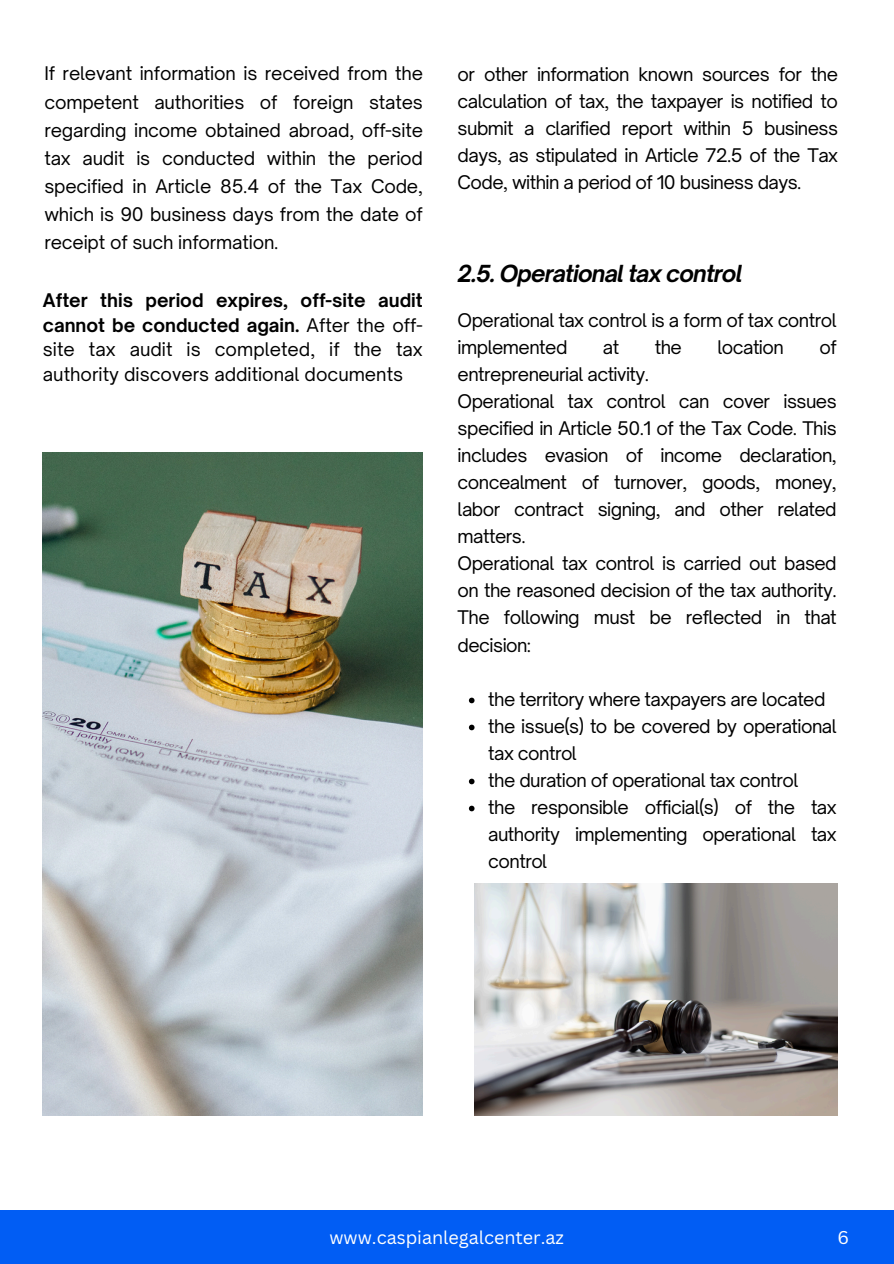
<style>
.page{position:relative;width:894px;height:1264px;background:#fff}
.page>*{position:absolute;margin:0;border:0;box-sizing:border-box;transform-origin:0 0}
.t1{font:italic 700 22.5px "Open Sauce One";letter-spacing:-.035em;color:#000}
.t2{font:18px/27px "Open Sauce One";letter-spacing:-.03em;color:#000;text-align:justify}
.t3{font:18px "Canva Sans";color:#fff}
.s1{font-weight:700}
</style>
<div class="page">
<div style="left:0;top:1209px;width:893px;height:54px;background:#015df4"></div>
<img style="left:43px;top:452px;width:379px;height:663px">
<img style="left:474px;top:883px;width:363px;height:232px">
<svg style="left:469px;top:697px;width:5px;height:6px"></svg>
<svg style="left:469px;top:724px;width:5px;height:6px"></svg>
<svg style="left:469px;top:778px;width:5px;height:6px"></svg>
<svg style="left:469px;top:805px;width:5px;height:6px"></svg>
<p class="t2" style="left:44px;top:59px;width:380px;line-height:28.2px">If relevant information is received from the competent authorities of foreign states regarding income obtained abroad, off-site tax audit is conducted within the period specified in Article 85.4 of the Tax Code, which is 90 business days from the date of receipt of such information.</p>
<p class="t2" style="left:43px;top:288px;width:381px;line-height:24.8px"><span class="s1">After this period expires, off-site audit cannot be conducted again.</span> After the off&shy;site tax audit is completed, if the tax authority discovers additional documents</p>
<p class="t2" style="left:457px;top:61px;width:382px">or other information known sources for the calculation of tax, the taxpayer is notified to submit a clarified report within 5 business days, as stipulated in Article 72.5 of the Tax Code, within a period of 10 business days.</p>
<h1 class="t1" style="left:457px;top:259px;width:286px">2.5. Operational tax control</h1>
<p class="t2" style="left:457px;top:307px;width:380px">Operational tax control is a form of tax control implemented</p>
<p class="t2" style="left:602px;top:334px;width:18px">at</p>
<p class="t2" style="left:654px;top:334px;width:29px">the</p>
<p class="t2" style="left:717px;top:334px;width:68px">location</p>
<p class="t2" style="left:819px;top:334px;width:19px">of</p>
<p class="t2" style="left:457px;top:361px;width:193px">entrepreneurial activity.</p>
<p class="t2" style="left:457px;top:388px;width:380px">Operational tax control can cover issues specified in Article 50.1 of the Tax Code. This includes evasion of income declaration, concealment of turnover, goods, money, labor contract signing, and other related matters.</p>
<p class="t2" style="left:457px;top:550px;width:380px">Operational tax control is carried out based on the reasoned decision of the tax authority.<br>The following must be reflected in that decision:</p>
<p class="t2" style="left:488px;top:685px;width:338px">the territory where taxpayers are located</p>
<p class="t2" style="left:488px;top:712px;width:350px">the issue(s) to be covered by operational tax control</p>
<p class="t2" style="left:488px;top:766px;width:311px">the duration of operational tax control</p>
<p class="t2" style="left:488px;top:793px;width:350px">the responsible official(s) of the tax authority implementing operational tax control</p>
<p class="t3" style="left:329px;top:1224px;width:236px">www.caspianlegalcenter.az</p>
<p class="t3" style="left:837px;top:1224px;width:13px">6</p>
</div>
